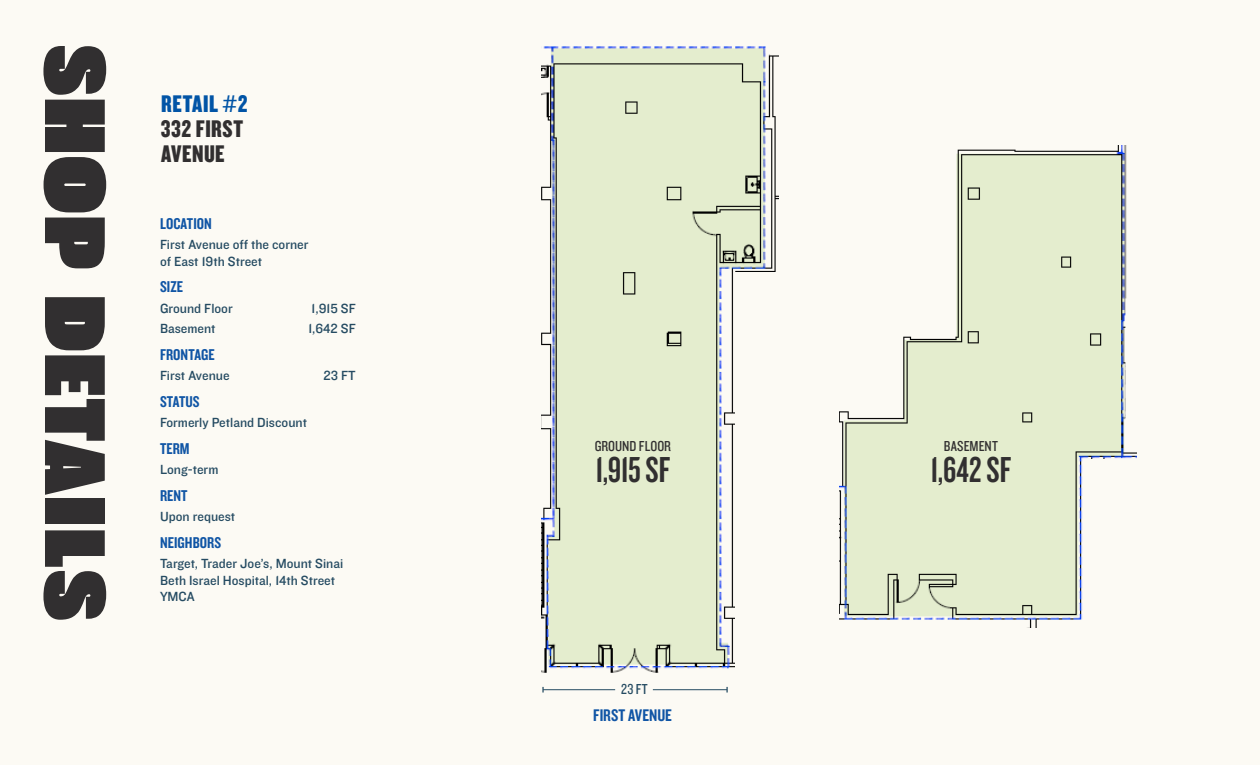
<style>
.page{position:relative;width:1260px;height:765px;background:#fcfaf4}
.page>*{position:absolute;margin:0;border:0;box-sizing:border-box;transform-origin:0 0}
.t1{font:90px "Extenda 80 Peta";letter-spacing:.03em;color:#312f30}
.t2{font:37.5px "Knockout HTF48 Featherweight";letter-spacing:-.005em;color:#312f30}
.t3{font:25px/25px "Knockout HTF69 Full Liteweight";letter-spacing:.02em;color:#312f30}
.t4{font:17.5px "Knockout HTF49 Liteweight";color:#1055a5}
.sub_heads{font:16.25px "Knockout HTF49 Liteweight";letter-spacing:.005em;color:#1055a5}
.t5{font:15px "Knockout HTF29 Junior Liteweight";letter-spacing:.005em;color:#312f30}
.t6{font:15px "Knockout HTF29 Junior Liteweight";color:#254b62}
.body{font:13.75px/16.2px "Knockout HTF31 Junior Middlewt";color:#254b62}
.s1{color:#0154a6}
</style>
<div class="page">
<img style="left:541px;top:46px;width:237px;height:627px">
<img style="left:840px;top:145px;width:296px;height:483px">
<svg style="left:1125px;top:298px;width:11px;height:122px"></svg>
<hr style="left:543px;top:689px;width:72px;height:1px;background:#254b62">
<svg style="left:542px;top:687px;width:2px;height:6px"></svg>
<hr style="left:653px;top:689px;width:74px;height:1px;background:#254b62">
<svg style="left:726px;top:687px;width:2px;height:6px"></svg>
<div style="left:831px;top:123px;width:124px;height:193px;background:#fcfaf4"></div>
<div style="left:814px;top:169px;width:79px;height:193px;background:#fcfaf4"></div>
<div style="left:1084px;top:459px;width:82px;height:200px;background:#fcfaf4"></div>
<div style="left:736px;top:272px;width:82px;height:450px;background:#fcfaf4"></div>
<svg style="left:548px;top:48px;width:217px;height:617px;background:#dee5cd"></svg>
<svg style="left:844px;top:154px;width:280px;height:462px;fill:#e4edce"></svg>
<p class="t1" style="left:139px;top:45px;width:577px;rotate:90deg">SHOP DETAILS</p>
<p class="t3" style="left:161px;top:92px;width:88px"><span class="s1">RETAIL #2<br></span>332 FIRST<br>AVENUE</p>
<p class="sub_heads" style="left:160px;top:215px;width:53px">LOCATION</p>
<p class="body" style="left:160px;top:237px;width:150px">First Avenue off the corner of East 19th Street</p>
<p class="sub_heads" style="left:160px;top:278px;width:25px">SIZE</p>
<p class="body" style="left:160px;top:300px;width:74px">Ground Floor</p>
<p class="body" style="left:312px;top:300px;width:46px">1,915 SF</p>
<p class="body" style="left:160px;top:321px;width:57px">Basement</p>
<p class="body" style="left:308px;top:321px;width:49px">1,642 SF</p>
<p class="sub_heads" style="left:160px;top:346px;width:56px">FRONTAGE</p>
<p class="body" style="left:160px;top:368px;width:71px">First Avenue</p>
<p class="body" style="left:324px;top:368px;width:34px">23 FT</p>
<p class="sub_heads" style="left:160px;top:393px;width:41px">STATUS</p>
<p class="body" style="left:160px;top:415px;width:149px">Formerly Petland Discount</p>
<p class="sub_heads" style="left:160px;top:440px;width:31px">TERM</p>
<p class="body" style="left:160px;top:462px;width:60px">Long-term</p>
<p class="sub_heads" style="left:160px;top:487px;width:29px">RENT</p>
<p class="body" style="left:160px;top:509px;width:77px">Upon request</p>
<p class="sub_heads" style="left:160px;top:534px;width:63px">NEIGHBORS</p>
<p class="body" style="left:160px;top:556px;width:185px">Target, Trader Joe’s, Mount Sinai<br>Beth Israel Hospital, 14th Street<br>YMCA</p>
<p class="t5" style="left:595px;top:439px;width:78px">GROUND FLOOR</p>
<p class="t2" style="left:595px;top:450px;width:76px">1,915 SF</p>
<p class="t6" style="left:621px;top:682px;width:28px">23 FT</p>
<p class="t4" style="left:593px;top:706px;width:80px">FIRST AVENUE</p>
<p class="t5" style="left:944px;top:439px;width:56px">BASEMENT</p>
<p class="t2" style="left:931px;top:450px;width:82px">1,642 SF</p>
</div>
